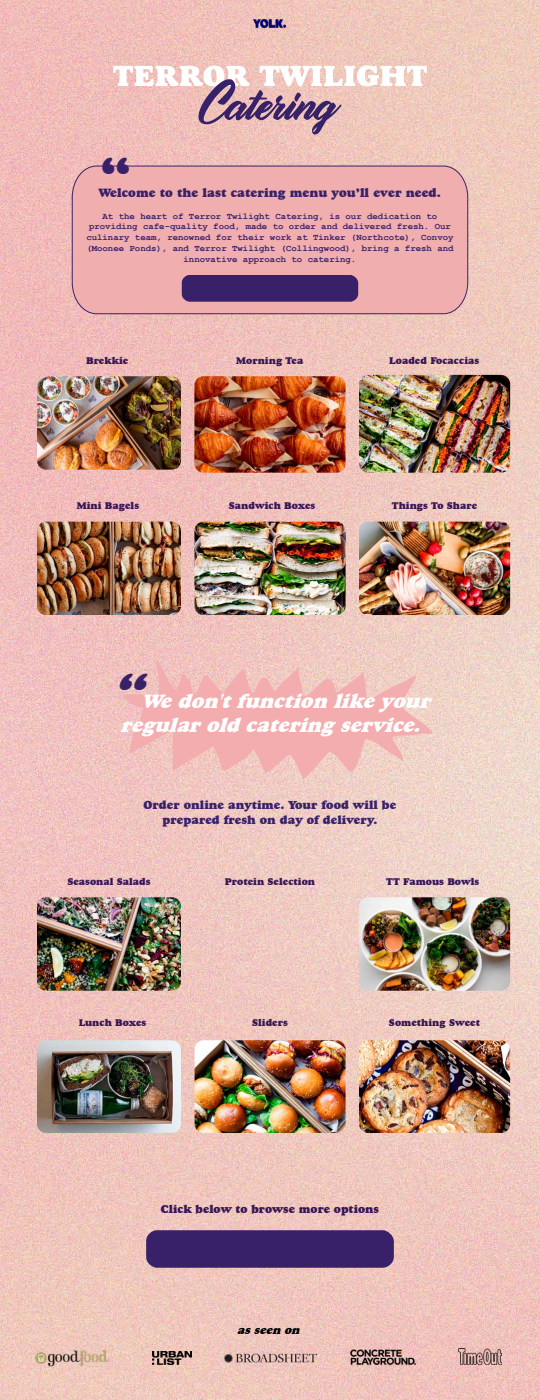
<style>
.page{position:relative;width:540px;height:1400px;background:#fff}
.page>*{position:absolute;margin:0;border:0;box-sizing:border-box;transform-origin:0 0}
.t1{font:50px "Goudy Heavyface BT";color:#392169}
.t2{font:italic 50px "Goudy Heavyface BT";color:#392169}
.t3{font:italic 20px/24px "Goudy Heavyface BT";color:#fff}
.t4{font:12.5px "Goudy Heavyface BT";color:#392169}
.t5{font:12px/14.4px "Goudy Heavyface BT";color:#392169;text-align:center}
.t6{font:11.5px "Goudy Heavyface BT";color:#381657}
.t7{font:italic 11.5px "Goudy Heavyface BT";color:#000}
.t8{font:10px "Goudy Heavyface BT";color:#381657}
.t9{font:700 9px/10.8px "Courier New";color:#39216a;text-align:center}
</style>
<div class="page">
<img style="left:0;top:0;width:540px;height:1400px">
<svg style="left:123px;top:660px;width:310px;height:119px;background:#f2bab7"></svg>
<div style="left:72px;top:166px;width:396px;height:148px;background:#f1aeae"></div>
<svg style="left:113px;top:66px;width:314px;height:69px"></svg>
<img style="left:359px;top:522px;width:151px;height:93px">
<img style="left:37px;top:897px;width:144px;height:94px">
<img style="left:37px;top:1040px;width:144px;height:93px">
<img style="left:359px;top:897px;width:151px;height:94px">
<img style="left:195px;top:1040px;width:151px;height:93px">
<img style="left:37px;top:522px;width:144px;height:93px">
<img style="left:194px;top:522px;width:152px;height:93px">
<img style="left:194px;top:376px;width:152px;height:97px">
<img style="left:359px;top:375px;width:151px;height:98px">
<img style="left:37px;top:376px;width:144px;height:94px">
<img style="left:359px;top:1040px;width:151px;height:93px">
<svg style="left:145px;top:1230px;width:250px;height:38px;background:#3f266c"></svg>
<img style="left:224px;top:1347px;width:93px;height:23px">
<img style="left:348px;top:1322px;width:68px;height:69px">
<img style="left:152px;top:1351px;width:40px;height:14px">
<img style="left:458px;top:1348px;width:44px;height:17px">
<img style="left:34px;top:1345px;width:80px;height:23px">
<svg style="left:181px;top:274px;width:178px;height:28px;background:#452a6e"></svg>
<img style="left:252px;top:18px;width:35px;height:12px">
<h1 class="t1" style="left:100px;top:145px;width:32px">“</h1>
<h3 class="t4" style="left:99px;top:185px;width:344px">Welcome to the last catering menu you’ll ever need.</h3>
<p class="t9" style="left:86px;top:210px;width:369px">At the heart of Terror Twilight Catering, is our dedication to providing cafe-quality food, made to order and delivered fresh. Our culinary team, renowned for their work at Tinker (Northcote), Convoy (Moonee Ponds), and Terror Twilight (Collingwood), bring a fresh and innovative approach to catering.</p>
<p class="t8" style="left:86px;top:355px;width:44px">Brekkie</p>
<p class="t8" style="left:236px;top:355px;width:69px">Morning Tea</p>
<p class="t8" style="left:389px;top:355px;width:92px">Loaded Focaccias</p>
<p class="t8" style="left:77px;top:500px;width:64px">Mini Bagels</p>
<p class="t8" style="left:229px;top:500px;width:88px">Sandwich Boxes</p>
<p class="t8" style="left:392px;top:500px;width:87px">Things To Share</p>
<h1 class="t2" style="left:110px;top:661px;width:51px">“</h1>
<h2 class="t3" style="left:120px;top:689px;width:318px;text-indent:21px">Wedon'tfunction likeyour regularoldcateringservice.</h2>
<h3 class="t5" style="left:144px;top:798px;width:254px">Order online anytime. Your food will be prepared fresh on day of delivery.</h3>
<p class="t8" style="left:67px;top:876px;width:85px">Seasonal Salads</p>
<p class="t8" style="left:225px;top:876px;width:92px">Protein Selection</p>
<p class="t8" style="left:386px;top:876px;width:95px">TT Famous Bowls</p>
<p class="t8" style="left:79px;top:1017px;width:69px">Lunch Boxes</p>
<p class="t8" style="left:389px;top:1017px;width:93px">Something Sweet</p>
<p class="t8" style="left:252px;top:1017px;width:37px">Sliders</p>
<p class="t6" style="left:161px;top:1203px;width:220px">Click below to browse more options</p>
<p class="t7" style="left:237px;top:1323px;width:67px">asseen on</p>
</div>
